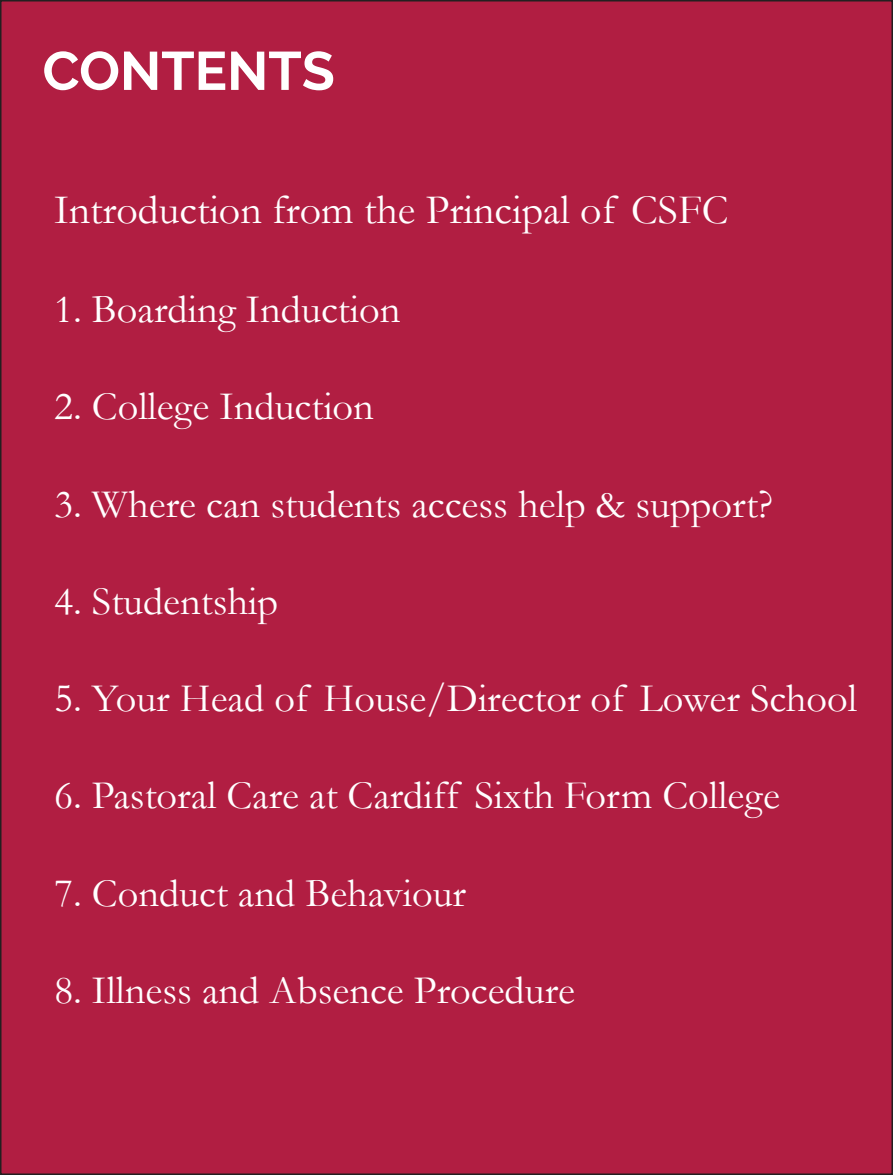
<style>
.page{position:relative;width:893px;height:1175px;background:#fff}
.page>*{position:absolute;margin:0;border:0;box-sizing:border-box;transform-origin:0 0}
.t1{font:700 54px "Raleway";color:#fff}
.t2{font:42px "Garamond";color:#fff}
.t3{font:40.5px "Garamond";color:#fff}
</style>
<div class="page">
<div style="left:1px;top:1px;width:891px;height:1173px;background:#b11e42"></div>
<p class="t1" style="left:43px;top:40px;width:294px">CONTENTS</p>
<p class="t2" style="left:54px;top:182px;width:676px">Introduction from the Principal of CSFC</p>
<p class="t3" style="left:54px;top:282px;width:348px">1. Boarding Induction</p>
<p class="t3" style="left:54px;top:379px;width:321px">2. College Induction</p>
<p class="t3" style="left:54px;top:477px;width:720px">3. Where can students access help &amp; support?</p>
<p class="t3" style="left:54px;top:574px;width:226px">4. Studentship</p>
<p class="t3" style="left:54px;top:671px;width:804px">5. Your Head of House/Director of Lower School</p>
<p class="t3" style="left:54px;top:768px;width:727px">6. Pastoral Care at Cardiff Sixth Form College</p>
<p class="t3" style="left:54px;top:865px;width:414px">7. Conduct and Behaviour</p>
<p class="t3" style="left:54px;top:963px;width:523px">8. Illness and Absence Procedure</p>
</div>
